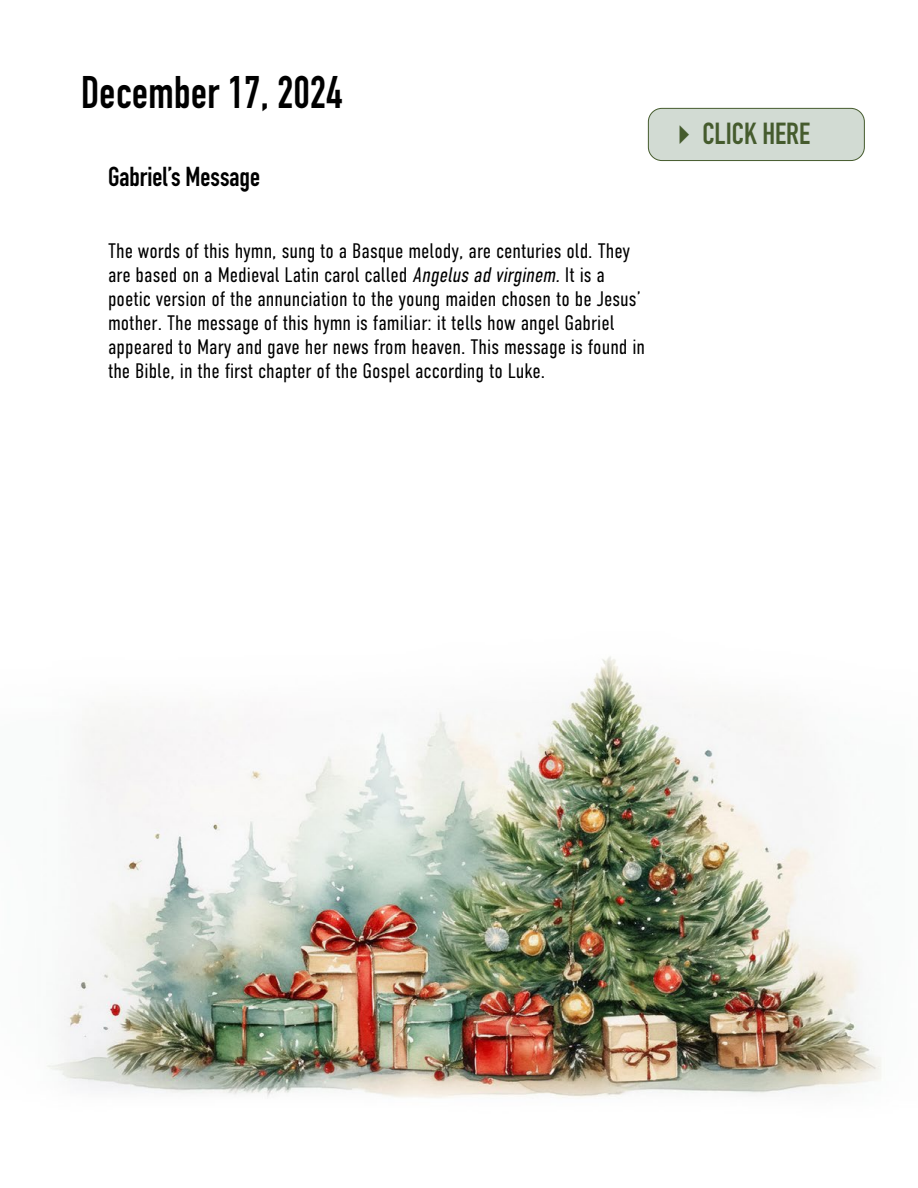
<style>
.page{position:relative;width:918px;height:1188px;background:#fff}
.page>*{position:absolute;margin:0;border:0;box-sizing:border-box;transform-origin:0 0}
.t1{font:700 45px "DIN Condensed";letter-spacing:.01em;color:#000;scale:.95 1}
.t2{font:700 30px "DIN Condensed";color:#455b2d}
.t3{font:700 27px "DIN Condensed";color:#000}
.t4{font:300 21px/24px "DIN Condensed";color:#000}
.s1{font-style:italic}
</style>
<div class="page">
<img style="left:47px;top:656px;width:834px;height:442px">
<div style="left:648px;top:108px;width:216px;height:53px;background:#d2dbd3;border-radius:13px"></div>
<div style="left:648px;top:108px;width:217px;height:53px;border:1px solid #455b2d;border-radius:13px"></div>
<h1 class="t1" style="left:81px;top:62px;width:277px">December 17, 2024</h1>
<p class="t3" style="left:108px;top:158px;width:154px">Gabriel’s Message</p>
<p class="t4" style="left:108px;top:239px;width:539px">The words of this hymn, sung to a Basque melody, are centuries old. They are based on a Medieval Latin carol called <span class="s1">Angelus ad virginem.</span>It is a poetic version of the annunciation to the young maiden chosen to be Jesus’ mother. The message of this hymn is familiar: it tells how angel Gabriel appeared to Mary and gave her news from heaven. This message is found in the Bible, in the first chapter of the Gospel according to Luke.</p>
<h2 class="t2" style="left:702px;top:114px;width:109px">CLICK HERE</h2>
</div>
